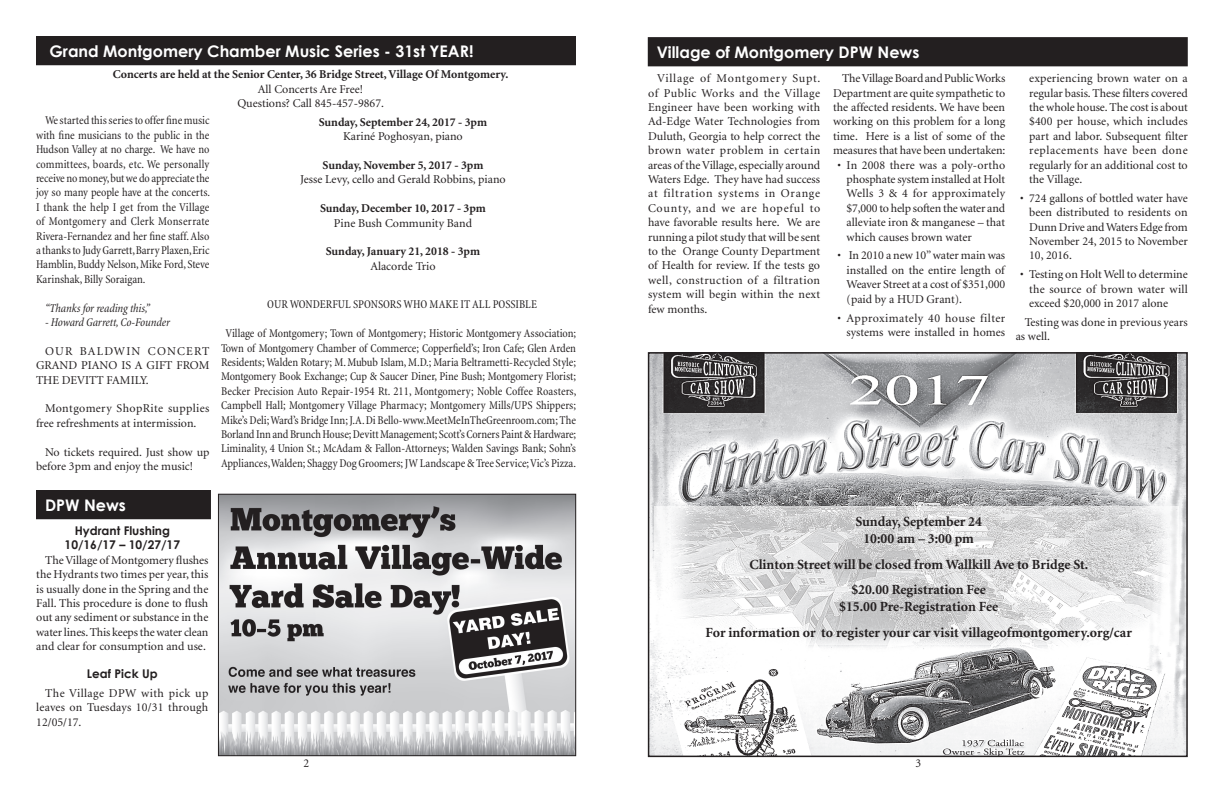
<style>
.page{position:relative;width:1224px;height:792px;background:#fff}
.page>*{position:absolute;margin:0;border:0;box-sizing:border-box;transform-origin:0 0}
.t1{font:700 16px "Century Gothic";color:#fff}
.centered_body_text{font:700 14px/16.8px "Minion";color:#231f20;text-align:center}
.Body_text{font:12px/14.4px "Minion";color:#231f20;text-align:justify}
.Body_text-2{font:condensed 12px/14.4px "Minion";letter-spacing:-.005em;color:#231f20;text-align:justify}
.Body_text-3{font:700 12px "Minion";color:#231f20}
.Body_text-4{font:italic condensed 12px "Minion";letter-spacing:-.01em;color:#231f20}
.happenings_header{font:700 12px/14.4px "Century Gothic";color:#231f20;text-align:center}
.Happenings_Headline{font:700 12px "Century Gothic";color:#231f20}
</style>
<div class="page">
<div style="left:38px;top:492px;width:171px;height:25px;background:#231f20"></div>
<div style="left:36px;top:490px;width:175px;height:29px;border:4px solid #231f20"></div>
<img style="left:220px;top:496px;width:354px;height:258px">
<div style="left:218px;top:494px;width:358px;height:262px;border:1px solid #231f20"></div>
<div style="left:38px;top:38px;width:536px;height:25px;background:#231f20"></div>
<div style="left:36px;top:36px;width:540px;height:29px;border:4px solid #231f20"></div>
<img style="left:651px;top:355px;width:534px;height:399px">
<div style="left:648px;top:352px;width:540px;height:405px;border:2px solid #231f20"></div>
<div style="left:650px;top:39px;width:536px;height:25px;background:#231f20"></div>
<div style="left:648px;top:37px;width:540px;height:29px;border:4px solid #231f20"></div>
<svg style="left:654px;top:507px;width:525px;height:138px"></svg>
<p class="t1" style="left:49px;top:41px;width:426px">Grand Montgomery Chamber Music Series - 31st YEAR!</p>
<p class="Body_text-3" style="left:113px;top:68px;width:397px">Concerts are held at the Senior Center, 36 Bridge Street, Village Of Montgomery.</p>
<p class="Body_text" style="left:258px;top:82px;width:107px">All Concerts Are Free!</p>
<p class="Body_text" style="left:237px;top:96px;width:148px">Questions? Call 845-457-9867.</p>
<p class="Body_text-3" style="left:319px;top:116px;width:170px">Sunday, September 24, 2017 - 3pm</p>
<p class="Body_text" style="left:343px;top:130px;width:121px">Kariné Poghosyan, piano</p>
<p class="Body_text-3" style="left:323px;top:159px;width:162px">Sunday, November 5, 2017 - 3pm</p>
<p class="Body_text" style="left:300px;top:173px;width:207px">Jesse Levy, cello and Gerald Robbins, piano</p>
<p class="Body_text-3" style="left:320px;top:202px;width:167px">Sunday, December 10, 2017 - 3pm</p>
<p class="Body_text" style="left:334px;top:216px;width:140px">Pine Bush Community Band</p>
<p class="Body_text-3" style="left:326px;top:245px;width:156px">Sunday, January 21, 2018 - 3pm</p>
<p class="Body_text" style="left:370px;top:259px;width:67px">Alacorde Trio</p>
<p class="Body_text-2" style="left:267px;top:298px;width:271px">OUR WONDERFUL SPONSORS WHO MAKE IT ALL POSSIBLE</p>
<p class="Body_text-2" style="left:221px;top:326px;width:357px;text-align:center">Village of Montgomery; Town of Montgomery; Historic Montgomery Association; Town of Montgomery Chamber of Commerce; Copperfield’s; Iron Cafe; Glen Arden Residents; Walden Rotary; M. Mubub Islam, M.D.; Maria Beltrametti-Recycled Style; Montgomery Book Exchange; Cup &amp; Saucer Diner, Pine Bush; Montgomery Florist; Becker Precision Auto Repair-1954 Rt. 211, Montgomery; Noble Coffee Roasters, Campbell Hall; Montgomery Village Pharmacy; Montgomery Mills/UPS Shippers; Mike’s Deli; Ward’s Bridge Inn; J.A. Di Bello-www.MeetMeInTheGreenroom.com; The Borland Inn and Brunch House; Devitt Management; Scott’s Corners Paint &amp; Hardware; Liminality, 4 Union St.; McAdam &amp; Fallon-Attorneys; Walden Savings Bank; Sohn’s Appliances, Walden; Shaggy Dog Groomers; JW Landscape &amp; Tree Service; Vic’s Pizza.</p>
<p class="Body_text-2" style="left:36px;top:114px;width:176px;text-indent:9px">We started this series to offer fine music with fine musicians to the public in the Hudson Valley at no charge. We have no committees, boards, etc. We personally receive no money, but we do appreciate the joy so many people have at the concerts.<br>I thank the help I get from the Village of Montgomery and Clerk Monserrate Rivera-Fernandez and her fine staff. Also a thanks to Judy Garrett, Barry Plaxen, Eric Hamblin, Buddy Nelson, Mike Ford, Steve Karinshak, Billy Soraigan.</p>
<p class="Body_text-4" style="left:45px;top:302px;width:106px">“Thanks for reading this,”</p>
<p class="Body_text-4" style="left:45px;top:316px;width:127px">- Howard Garrett, Co-Founder</p>
<p class="Body_text" style="left:36px;top:344px;width:175px;text-indent:9px">OUR BALDWIN CONCERT GRAND PIANO IS A GIFT FROM THE DEVITT FAMILY.</p>
<p class="Body_text" style="left:36px;top:402px;width:175px;text-indent:9px">Montgomery ShopRite supplies free refreshments at intermission.</p>
<p class="Body_text" style="left:36px;top:445px;width:175px;text-indent:9px">No tickets required. Just show up before 3pm and enjoy the music!</p>
<p class="t1" style="left:45px;top:495px;width:82px">DPW News</p>
<p class="happenings_header" style="left:65px;top:523px;width:117px">Hydrant Flushing<br>10/16/17 – 10/27/17</p>
<p class="Body_text" style="left:36px;top:553px;width:174px;text-indent:9px">The Village of Montgomery flushes the Hydrants two times per year, this is usually done in the Spring and the Fall. This procedure is done to flush out any sediment or substance in the water lines. This keeps the water clean and clear for consumption and use.</p>
<p class="Happenings_Headline" style="left:87px;top:666px;width:72px">Leaf Pick Up</p>
<p class="Body_text" style="left:36px;top:686px;width:174px;text-indent:9px">The Village DPW with pick up leaves on Tuesdays 10/31 through 12/05/17.</p>
<p class="t1" style="left:657px;top:42px;width:264px">Village of Montgomery DPW News</p>
<p class="Body_text" style="left:648px;top:72px;width:174px;text-indent:9px">Village of Montgomery Supt. of Public Works and the Village Engineer have been working with Ad-Edge Water Technologies from Duluth, Georgia to help correct the brown water problem in certain areas of the Village, especially around Waters Edge. They have had success at filtration systems in Orange County, and we are hopeful to have favorable results here. We are running a pilot study that will be sent to the Orange County Department of Health for review. If the tests go well, construction of a filtration system will begin within the next few months.</p>
<p class="Body_text" style="left:1029px;top:72px;width:160px">experiencing brown water on a regular basis. These filters covered the whole house. The cost is about $400 per house, which includes part and labor. Subsequent filter replacements have been done regularly for an additional cost to the Village.</p>
<p class="Body_text" style="left:833px;top:72px;width:174px;text-indent:9px">The Village Board and Public Works Department are quite sympathetic to the affected residents. We have been working on this problem for a long time. Here is a list of some of the measures that have been undertaken:</p>
<p class="Body_text" style="left:847px;top:158px;width:160px;text-indent:-9px">• In 2008 there was a poly-ortho phosphate system installed at Holt Wells 3 &amp; 4 for approximately $7,000 to help soften the water and alleviate iron &amp; manganese – that which causes brown water</p>
<p class="Body_text" style="left:847px;top:249px;width:160px;text-indent:-9px">• In 2010 a new 10” water main was installed on the entire length of Weaver Street at a cost of $351,000 (paid by a HUD Grant).</p>
<p class="Body_text" style="left:838px;top:311px;width:169px;text-align:right">• Approximately 40 house filter systems were installed in homes</p>
<p class="Body_text" style="left:1029px;top:191px;width:160px;text-indent:-9px">• 724 gallons of bottled water have been distributed to residents on Dunn Drive and Waters Edge from November 24, 2015 to November 10, 2016.</p>
<p class="Body_text" style="left:1029px;top:268px;width:160px;text-indent:-9px">• Testing on Holt Well to determine the source of brown water will exceed $20,000 in 2017 alone</p>
<p class="Body_text" style="left:1016px;top:315px;width:174px;text-indent:9px">Testing was done in previous years as well.</p>
<p class="centered_body_text" style="left:855px;top:513px;width:128px">Sunday, September 24<br>10:00 am – 3:00 pm</p>
<p class="centered_body_text" style="left:749px;top:556px;width:340px">Clinton Street will be closed from Wallkill Ave to Bridge St.</p>
<p class="centered_body_text" style="left:839px;top:582px;width:161px">$20.00 Registration Fee $15.00 Pre-Registration Fee</p>
<p class="centered_body_text" style="left:705px;top:624px;width:428px">For information or to register your car visit villageofmontgomery.org/car</p>
<p class="Body_text" style="left:303px;top:756px;width:7px">2</p>
<p class="Body_text" style="left:916px;top:756px;width:7px">3</p>
</div>
